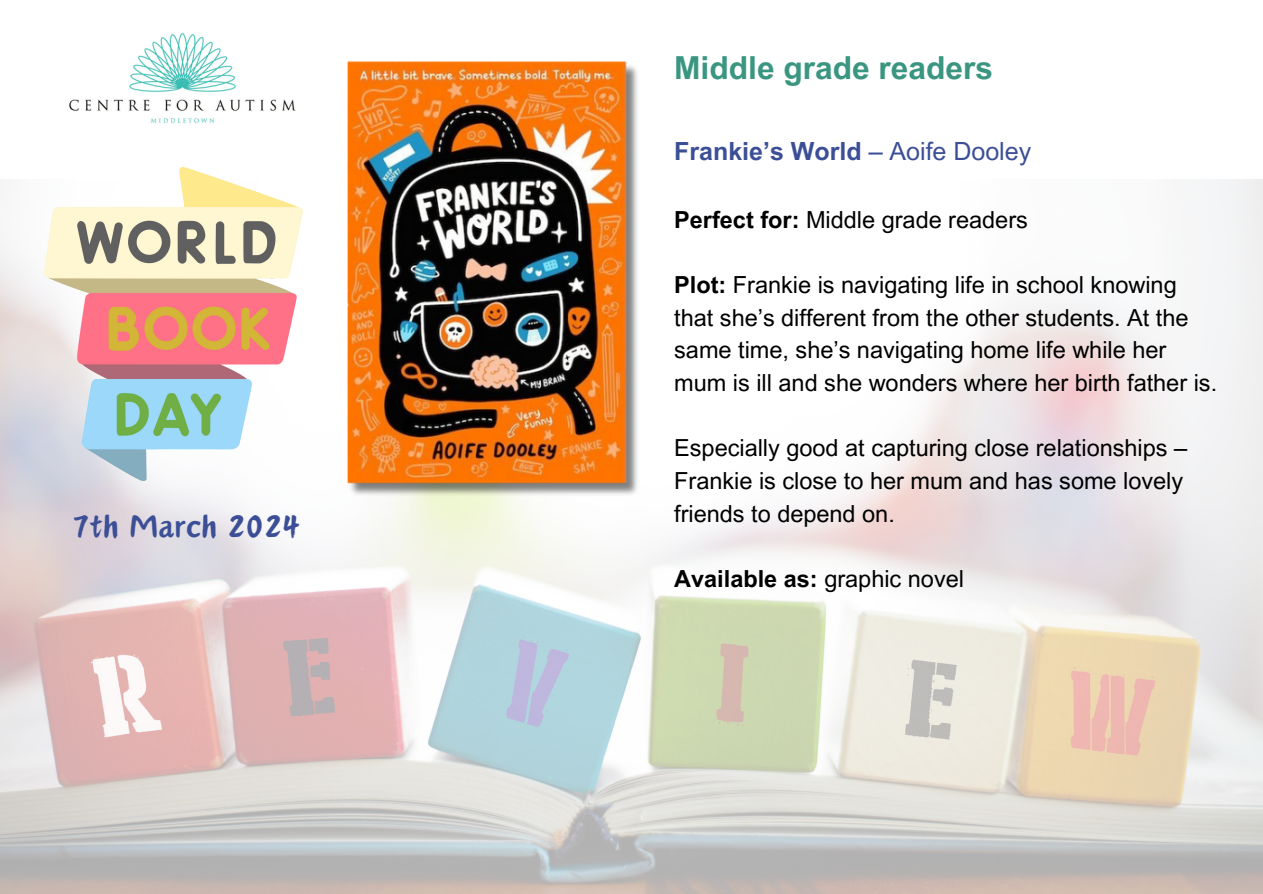
<style>
.page{position:relative;width:1263px;height:894px;background:#fff}
.page>*{position:absolute;margin:0;border:0;box-sizing:border-box;transform-origin:0 0}
.t1{font:40.5px "Canva Oriental Brush";color:#3c4f96}
.t2{font:700 31.65px "Arial MT Pro";color:#3a9680}
.t3{font:700 25.05px "Arial MT Pro";color:#3c4f96}
.t4{font:23.55px/32.7px "Arial MT Pro";color:#000}
.t5{font:700 23.55px "Arial MT Pro";color:#000}
.s1{font-weight:400}
.s2{font-weight:700}
</style>
<div class="page">
<img style="left:0;top:179px;width:1263px;height:714px">
<img style="left:69px;top:33px;width:227px;height:90px">
<img style="left:44px;top:167px;width:259px;height:313px">
<img style="left:346px;top:61px;width:296px;height:442px">
<p class="t1" style="left:72px;top:509px;width:230px">7th March 2024</p>
<p class="t2" style="left:674px;top:56px;width:320px">Middle grade readers</p>
<p class="t3" style="left:674px;top:142px;width:359px">Frankie’s World <span class="s1">– Aoife Dooley</span></p>
<p class="t4" style="left:674px;top:206px;width:355px"><span class="s2">Perfect for:</span> Middle grade readers</p>
<p class="t4" style="left:674px;top:271px;width:544px"><span class="s2">Plot:</span> Frankie is navigating life in school knowing that she’s different from the other students. At the same time, she’s navigating home life while her mum is ill and she wonders where her birth father is.</p>
<p class="t4" style="left:674px;top:434px;width:514px">Especially good at capturing close relationships –<br>Frankie is close to her mum and has some lovely friends to depend on.</p>
<p class="t5" style="left:674px;top:569px;width:291px">Available as: <span class="s1">graphic novel</span></p>
</div>
